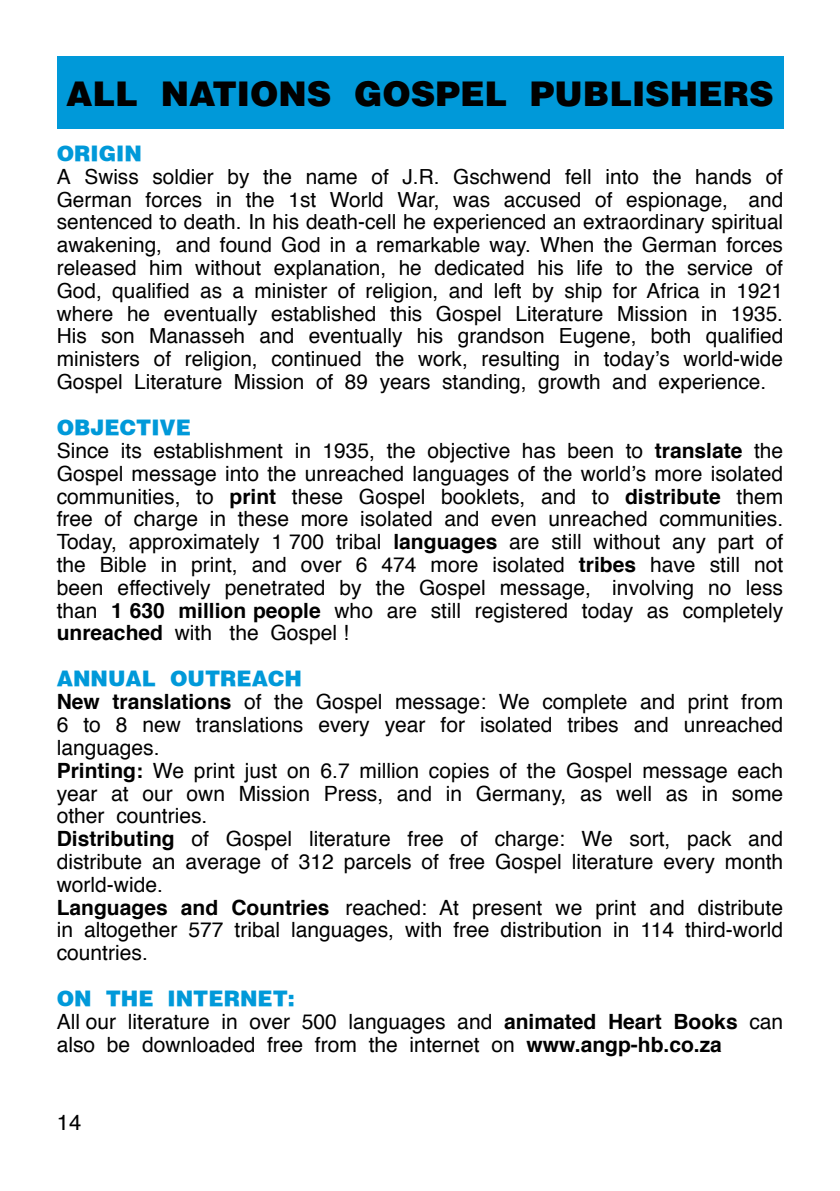
<style>
.page{position:relative;width:840px;height:1191px;background:#fff}
.page>*{position:absolute;margin:0;border:0;box-sizing:border-box;transform-origin:0 0}
.t1{font:900 34px "Helvetica";color:#000}
.t2{font:22px "Helvetica";color:#000}
.t3{font:21px/22.8px "Helvetica";color:#000}
.t4{font:900 21px "Helvetica";color:#0099d9}
.t5{font:20.8px/22.8px "Helvetica";color:#000;text-align:justify}
.s1{font-size:21px}
.s2{font-weight:900;color:#0099d9}
.s3{font-weight:700}
</style>
<div class="page">
<div style="left:57px;top:57px;width:725px;height:72px;background:#0099d9"></div>
<h1 class="t1" style="left:66px;top:72px;width:708px">ALL NATIONS GOSPEL PUBLISHERS</h1>
<p class="t4" style="left:57px;top:140px;width:87px">ORIGIN</p>
<p class="t5" style="left:57px;top:166px;width:727px"><span class="s1">A</span> Swiss soldier by the name of J.R. Gschwend fell into the hands of German forces in the 1st World War, was accused of espionage, and sentenced to death. In his death-cell he experienced an extraordinary spiritual awakening, and found God in a remarkable way. When the German forces released him without explanation, he dedicated his life to the service of God, qualified as a minister of religion, and left by ship for Africa in 1921 where he eventually established this Gospel Literature Mission in 1935.<br>His son Manasseh and eventually his grandson Eugene, both qualified ministers of religion, continued the work, resulting in today’s world-wide Gospel Literature Mission of 89 years standing, growth and experience.</p>
<p class="t3" style="left:57px;top:417px;width:727px"><span class="s2">OBJECTIVE<br></span>Since its establishment in 1935, the objective has been to <span class="s3">translate</span> the Gospel message into the unreached languages of the world’s more isolated communities, to <span class="s3">print</span> these Gospel booklets, and to <span class="s3">distribute</span> them free of charge in these more isolated and even unreached communities.<br>Today, approximately 1 700 tribal <span class="s3">languages</span> are still without any part of the Bible in print, and over 6 474 more isolated <span class="s3">tribes</span> have still not been effectively penetrated by the Gospel message, involving no less than <span class="s3">1 630 million people</span> who are still registered today as completely <span class="s3">unreached</span> with the Gospel !</p>
<p class="t3" style="left:57px;top:668px;width:727px"><span class="s2">ANNUAL OUTREACH<br></span><span class="s3">New translations</span> of the Gospel message: We complete and print from 6 to 8 new translations every year for isolated tribes and unreached languages.<br><span class="s3">Printing:</span> We print just on 6.7 million copies of the Gospel message each year at our own Mission Press, and in Germany, as well as in some other countries.<br><span class="s3">Distributing</span> of Gospel literature free of charge: We sort, pack and distribute an average of 312 parcels of free Gospel literature every month world-wide.<br><span class="s3">Languages and Countries</span> reached: At present we print and distribute in altogether 577 tribal languages, with free distribution in 114 third-world countries.</p>
<p class="t3" style="left:57px;top:988px;width:727px"><span class="s2">ON THE INTERNET:<br></span>All our literature in over 500 languages and <span class="s3">animated Heart Books</span> can also be downloaded free from the internet on <span class="s3">www.angp-hb.co.za</span></p>
<p class="t2" style="left:57px;top:1105px;width:26px">14</p>
</div>
